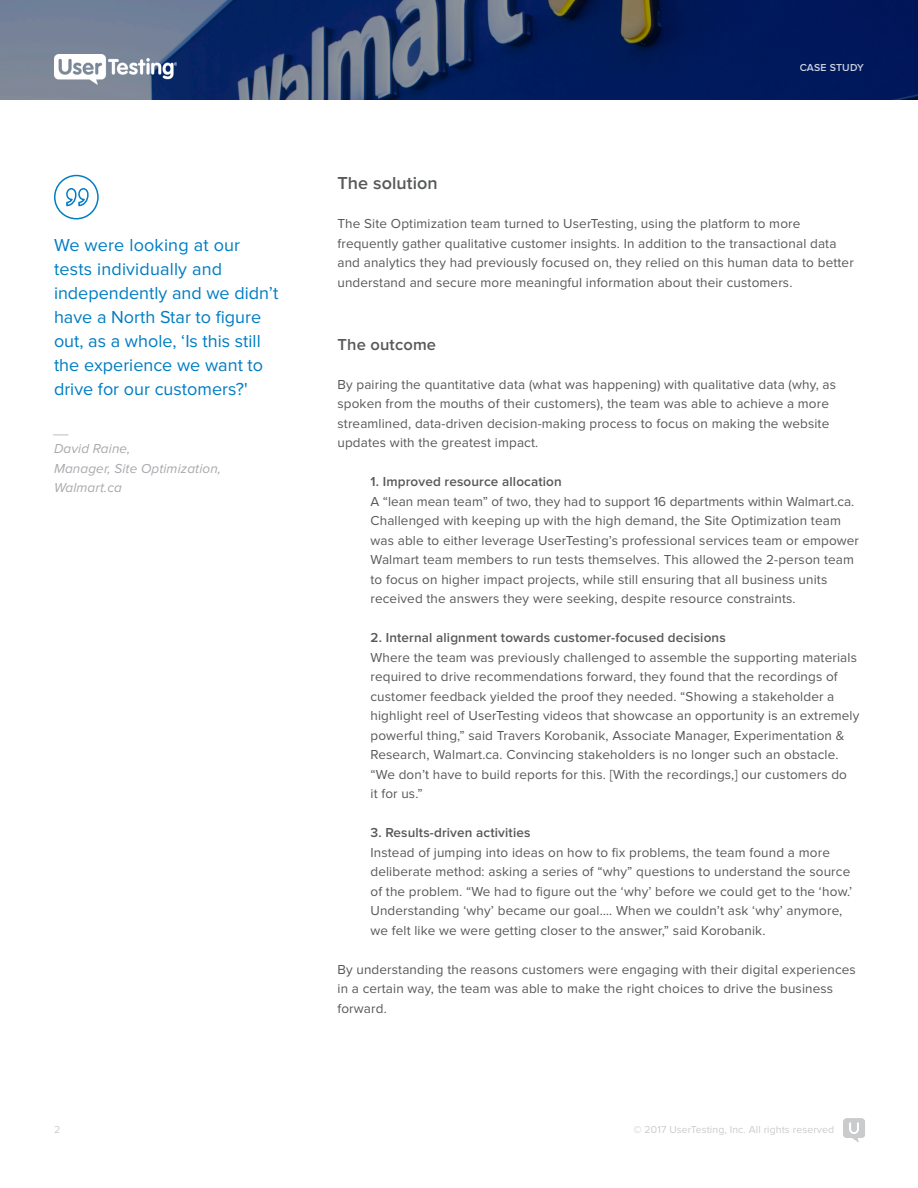
<style>
.page{position:relative;width:918px;height:1188px;background:#fff}
.page>*{position:absolute;margin:0;border:0;box-sizing:border-box;transform-origin:0 0}
.t1{font:18px/24px "Proxima Nova";color:#007dc3}
.Body_Text{font:600 18px "Proxima Nova";letter-spacing:.005em;color:#57585a}
.Section_Headline{font:600 16.5px "Proxima Nova";letter-spacing:.01em;color:#57585a}
.Tab{font:13.5px/19.5px "Proxima Nova";letter-spacing:.01em;color:#57585a}
.Body_Text-2{font:13.5px/19.5px "Proxima Nova";letter-spacing:.01em;color:#57585a}
.Tab-2{font:600 13.5px "Proxima Nova";letter-spacing:.01em;color:#57585a}
.Body_Text-3{font:italic 13.5px/19.5px "Proxima Nova";letter-spacing:.01em;color:#a8a9ad}
.t2{font:10.5px "Proxima Nova";letter-spacing:.01em;color:#a8a9ad}
.t3{font:600 10.5px "Proxima Nova";letter-spacing:.015em;color:#fff}
</style>
<div class="page">
<svg style="left:0;top:0;width:918px;height:100px;background:#273c6b"></svg>
<img style="left:54px;top:54px;width:122px;height:30px">
<svg style="left:843px;top:1118px;width:22px;height:24px"></svg>
<div style="left:54px;top:175px;width:45px;height:44px;border:2px solid #007dc3;border-radius:50%"></div>
<svg style="left:66px;top:188px;width:23px;height:19px"></svg>
<p class="t1" style="left:54px;top:234px;width:226px">We were looking at our tests individually and independently and we didn’t have a North Star to figure out, as a whole, ‘Is this still the experience we want to drive for our customers?'</p>
<p class="Body_Text-3" style="left:54px;top:420px;width:17px">__</p>
<p class="Body_Text-3" style="left:54px;top:440px;width:169px">David Raine,<br>Manager, Site Optimization,</p>
<p class="Body_Text-3" style="left:54px;top:479px;width:69px">Walmart.ca</p>
<p class="t3" style="left:800px;top:61px;width:66px">CASE STUDY</p>
<p class="Body_Text" style="left:338px;top:173px;width:102px">The solution</p>
<p class="Body_Text-2" style="left:338px;top:214px;width:518px">The Site Optimization team turned to UserTesting, using the platform to more frequently gather qualitative customer insights. In addition to the transactional data and analytics they had previously focused on, they relied on this human data to better understand and secure more meaningful information about their customers.</p>
<p class="Section_Headline" style="left:338px;top:335px;width:100px">The outcome</p>
<p class="Body_Text-2" style="left:338px;top:375px;width:500px">By pairing the quantitative data (what was happening) with qualitative data (why, as spoken from the mouths of their customers), the team was able to achieve a more streamlined, data-driven decision-making process to focus on making the website updates with the greatest impact.</p>
<p class="Tab-2" style="left:370px;top:474px;width:193px">1. Improved resource allocation</p>
<p class="Tab" style="left:370px;top:492px;width:490px">A “lean mean team” of two, they had to support 16 departments within Walmart.ca.<br>Challenged with keeping up with the high demand, the Site Optimization team was able to either leverage UserTesting’s professional services team or empower Walmart team members to run tests themselves. This allowed the 2-person team to focus on higher impact projects, while still ensuring that all business units received the answers they were seeking, despite resource constraints.</p>
<p class="Tab-2" style="left:370px;top:630px;width:357px">2. Internal alignment towards customer-focused decisions</p>
<p class="Tab" style="left:370px;top:648px;width:490px">Where the team was previously challenged to assemble the supporting materials required to drive recommendations forward, they found that the recordings of customer feedback yielded the proof they needed. “Showing a stakeholder a highlight reel of UserTesting videos that showcase an opportunity is an extremely powerful thing,” said Travers Korobanik, Associate Manager, Experimentation &amp; Research, Walmart.ca. Convincing stakeholders is no longer such an obstacle. “We don’t have to build reports for this. [With the recordings,] our customers do<br>it for us.”</p>
<p class="Tab-2" style="left:370px;top:825px;width:161px">3. Results-driven activities</p>
<p class="Tab" style="left:370px;top:843px;width:483px">Instead of jumping into ideas on how to fix problems, the team found a more deliberate method: asking a series of “why” questions to understand the source of the problem. “We had to figure out the ‘why’ before we could get to the ‘how.’ Understanding ‘why’ became our goal…. When we couldn’t ask ‘why’ anymore, we felt like we were getting closer to the answer,” said Korobanik.</p>
<p class="Body_Text-2" style="left:338px;top:960px;width:520px">By understanding the reasons customers were engaging with their digital experiences in a certain way, the team was able to make the right choices to drive the business forward.</p>
<p class="t2" style="left:54px;top:1124px;width:8px">2</p>
<p class="t2" style="left:633px;top:1124px;width:202px">© 2017 UserTesting, Inc. All rights reserved</p>
</div>
